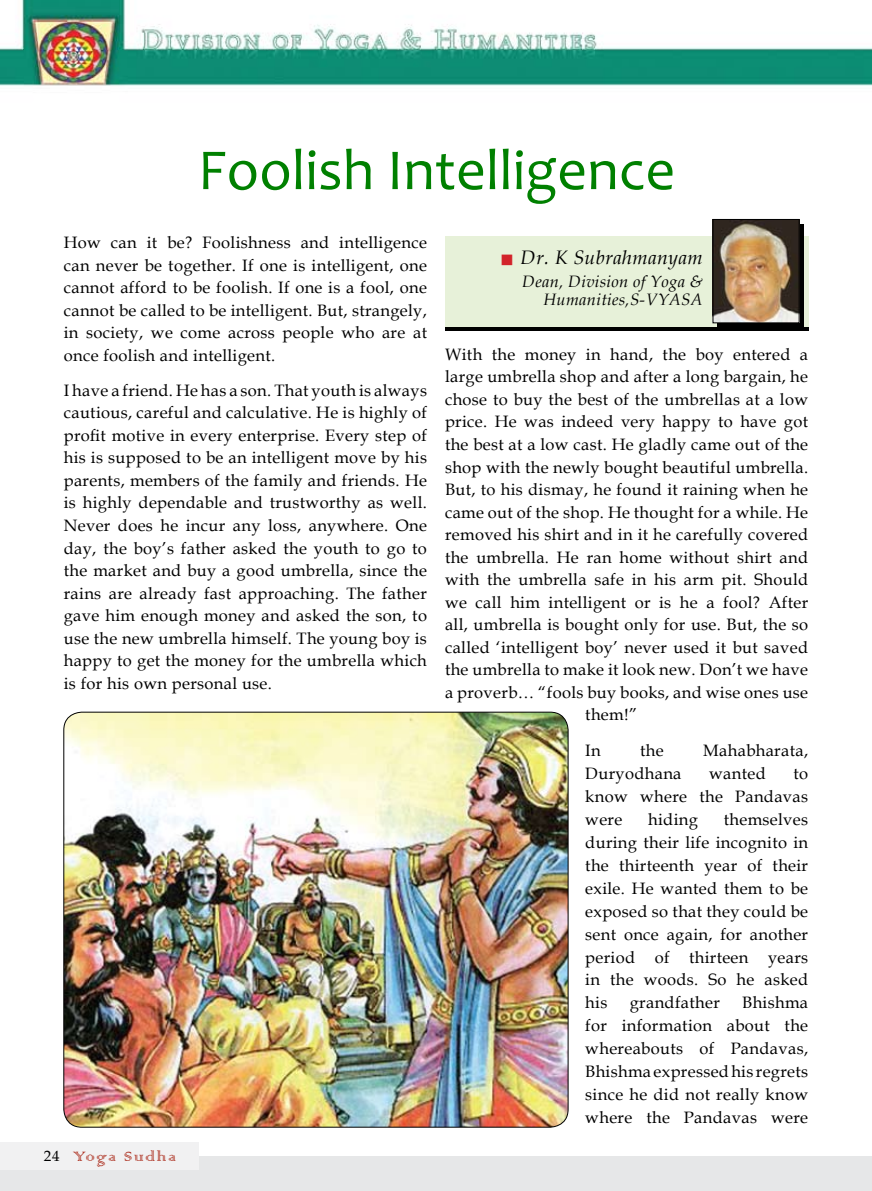
<style>
.page{position:relative;width:872px;height:1191px;background:#fff}
.page>*{position:absolute;margin:0;border:0;box-sizing:border-box;transform-origin:0 0}
.t1{font:58.5px "Candara";color:#008000}
.t2{font:italic 19.5px "Book Antiqua";letter-spacing:.02em;color:#000}
.t3{font:18px "Colonna";letter-spacing:.1em;color:#ab2a1a}
.t4{font:16.5px/22.5px "Book Antiqua";letter-spacing:.02em;color:#000;text-align:justify}
.t5{font:italic 16.5px/18.1px "Book Antiqua";letter-spacing:.02em;color:#000;text-align:right}
.t6{font:15px "Book Antiqua";color:#000}
.s1{font-family:"Book Antiqua";font-size:15px;color:#000}
</style>
<div class="page">
<img style="left:0;top:0;width:872px;height:1156px">
<div style="left:445px;top:236px;width:363px;height:95px;background:#e7f1d9"></div>
<svg style="left:717px;top:224px;width:86px;height:103px"></svg>
<img style="left:714px;top:221px;width:83px;height:100px">
<div style="left:712px;top:219px;width:87px;height:104px;border:1px solid #000"></div>
<hr style="left:445px;top:327px;width:363px;height:4px;background:#000">
<img style="left:64px;top:712px;width:504px;height:415px">
<div style="left:0;top:1156px;width:872px;height:35px;background:#e6e7e8"></div>
<div style="left:0;top:1142px;width:198px;height:27px;background:#f1f1f2"></div>
<h1 class="t1" style="left:198px;top:133px;width:479px">Foolish Intelligence</h1>
<p class="t4" style="left:64px;top:231px;width:365px">How can it be? Foolishness and intelligence can never be together. If one is intelligent, one cannot afford to be foolish. If one is a fool, one cannot be called to be intelligent. But, strangely, in society, we come across people who are at once foolish and intelligent.</p>
<p class="t4" style="left:64px;top:379px;width:365px">I have a friend. He has a son. That youth is always cautious, careful and calculative. He is highly of profit motive in every enterprise. Every step of his is supposed to be an intelligent move by his parents, members of the family and friends. He is highly dependable and trustworthy as well.<br>Never does he incur any loss, anywhere. One day, the boy’s father asked the youth to go to the market and buy a good umbrella, since the rains are already fast approaching. The father gave him enough money and asked the son, to use the new umbrella himself. The young boy is happy to get the money for the umbrella which is for his own personal use.</p>
<p class="t3" style="left:44px;top:1145px;width:134px"><span class="s1">24</span> Yoga Sudha</p>
<p class="t6" style="left:52px;top:1145px;width:9px">6</p>
<p class="t2" style="left:520px;top:244px;width:183px">Dr. K Subrahmanyam</p>
<p class="t5" style="left:522px;top:271px;width:182px">Dean, Division of Yoga &amp;<br>Humanities,S-VYASA</p>
<p class="t4" style="left:445px;top:343px;width:365px">With the money in hand, the boy entered a</p>
<p class="t4" style="left:445px;top:365px;width:365px">large umbrella shop and after a long bargain, he</p>
<p class="t4" style="left:445px;top:388px;width:365px">chose to buy the best of the umbrellas at a low</p>
<p class="t4" style="left:445px;top:410px;width:365px">price. He was indeed very happy to have got</p>
<p class="t4" style="left:445px;top:433px;width:365px">the best at a low cast. He gladly came out of the</p>
<p class="t4" style="left:445px;top:455px;width:365px">shop with the newly bought beautiful umbrella.</p>
<p class="t4" style="left:445px;top:478px;width:365px">But, to his dismay, he found it raining when he</p>
<p class="t4" style="left:445px;top:500px;width:365px">came out of the shop. He thought for a while. He</p>
<p class="t4" style="left:445px;top:523px;width:365px">removed his shirt and in it he carefully covered</p>
<p class="t4" style="left:445px;top:545px;width:365px">the umbrella. He ran home without shirt and</p>
<p class="t4" style="left:445px;top:568px;width:365px">with the umbrella safe in his arm pit. Should</p>
<p class="t4" style="left:445px;top:590px;width:365px">we call him intelligent or is he a fool? After</p>
<p class="t4" style="left:445px;top:613px;width:365px">all, umbrella is bought only for use. But, the so</p>
<p class="t4" style="left:445px;top:635px;width:365px">called ‘intelligent boy’ never used it but saved</p>
<p class="t4" style="left:445px;top:658px;width:365px">the umbrella to make it look new. Don’t we have</p>
<p class="t4" style="left:445px;top:680px;width:365px">a proverb… “fools buy books, and wise ones use</p>
<p class="t4" style="left:585px;top:703px;width:53px">them!”</p>
<p class="t4" style="left:585px;top:738px;width:17px">In</p>
<p class="t4" style="left:640px;top:738px;width:25px">the</p>
<p class="t4" style="left:703px;top:738px;width:106px">Mahabharata,</p>
<p class="t4" style="left:585px;top:761px;width:98px">Duryodhana</p>
<p class="t4" style="left:709px;top:761px;width:58px">wanted</p>
<p class="t4" style="left:585px;top:761px;width:224px;line-height:23px;text-indent:208px">to know where the Pandavas were</p>
<p class="t4" style="left:585px;top:807px;width:224px;line-height:23px;text-indent:138px">themselves during their life incognito in the thirteenth year of their exile. He wanted them to be exposed so that they could be sent once again, for another period of thirteen years in the woods. So he asked his</p>
<p class="t4" style="left:648px;top:807px;width:51px">hiding</p>
<p class="t4" style="left:585px;top:991px;width:224px;line-height:23px;text-indent:157px">Bhishma for information about the whereabouts of Pandavas, Bhishma expressed his regrets since he did not really know where the Pandavas were</p>
<p class="t4" style="left:630px;top:991px;width:92px">grandfather</p>
</div>
